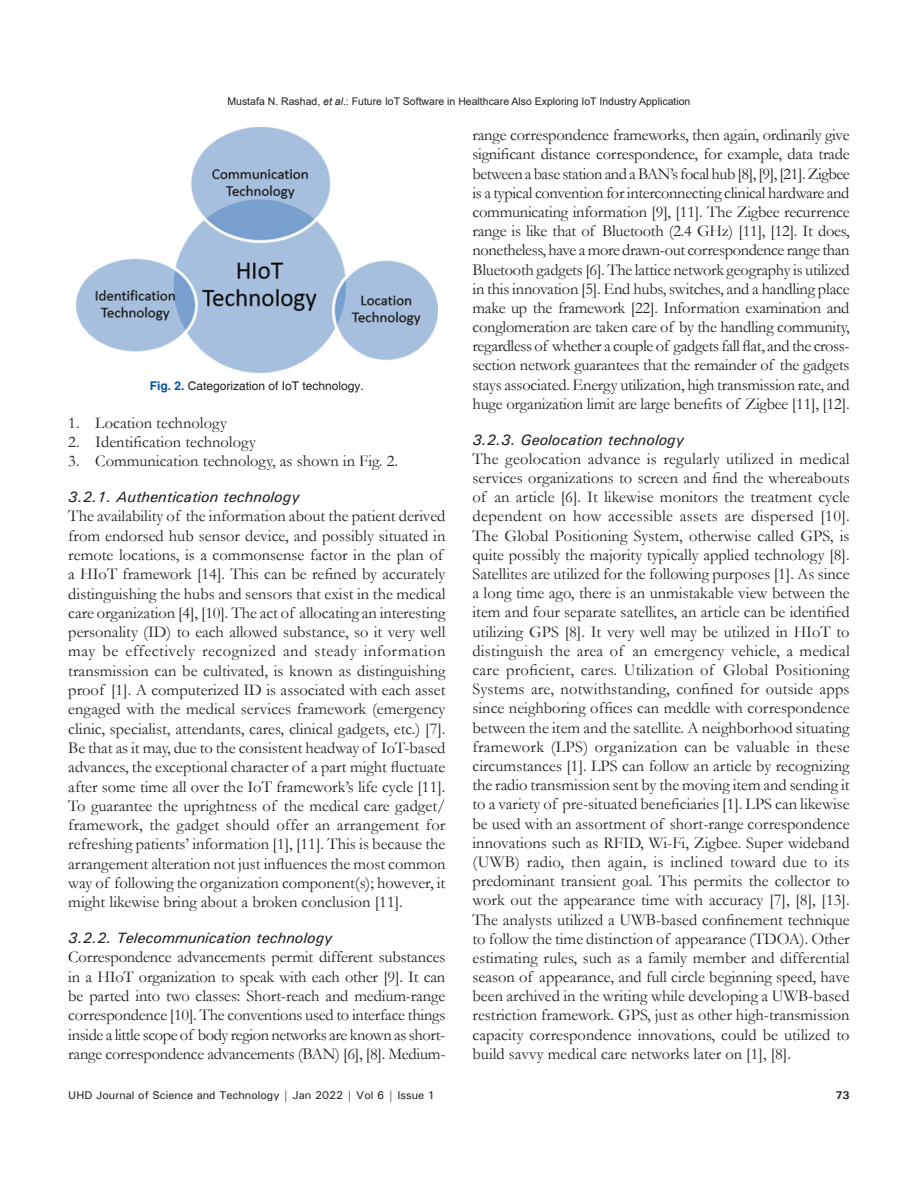
<style>
.page{position:relative;width:918px;height:1188px;background:#fff}
.page>*{position:absolute;margin:0;border:0;box-sizing:border-box;transform-origin:0 0}
.TX{font:16.5px/19.2px "Garamond";color:#231f20;text-align:justify}
.L{font:16.5px "Garamond";color:#231f20}
.LL{font:16.5px "Garamond";color:#231f20}
.t1{font:italic 500 15px "Univers";color:#231f20}
.FGC{font:12px "Helvetica";color:#231f20}
.t2{font:500 11.25px "Univers";color:#231f20}
.t3{font:700 11.25px "Univers";color:#231f20}
.t4{font:10.5px "Arial";color:#231f20}
.s1{font-style:italic}
.s2{font-weight:700;color:#0551a4}
</style>
<div class="page">
<img style="left:76px;top:128px;width:362px;height:244px">
<p class="t4" style="left:227px;top:94px;width:465px">Mustafa N. Rashad, <span class="s1">et al</span>.: Future IoT Software in Healthcare Also Exploring IoT Industry Application</p>
<p class="FGC" style="left:150px;top:379px;width:216px"><span class="s2">Fig. 2.</span> Categorization of IoT technology.</p>
<p class="L" style="left:68px;top:411px;width:160px">1. Location technology</p>
<p class="L" style="left:68px;top:431px;width:189px">2. Identification technology</p>
<p class="LL" style="left:68px;top:450px;width:331px">3. Communication technology, as shown in Fig. 2.</p>
<h3 class="t1" style="left:68px;top:487px;width:233px">3.2.1. Authentication technology</h3>
<p class="TX" style="left:68px;top:506px;width:379px;text-align:left">The availability of the information about the patient derived from endorsed hub sensor device, and possibly situated in remote locations, is a commonsense factor in the plan of a HIoT framework [14]. This can be refined by accurately distinguishing the hubs and sensors that exist in the medical care organization [4], [10]. The act of allocating an interesting personality (ID) to each allowed substance, so it very well may be effectively recognized and steady information transmission can be cultivated, is known as distinguishing proof [1]. A computerized ID is associated with each asset engaged with the medical services framework (emergency clinic, specialist, attendants, cares, clinical gadgets, etc.) [7].<br>Be that as it may, due to the consistent headway of IoT-based advances, the exceptional character of a part might fluctuate after some time all over the IoT framework’s life cycle [11].<br>To guarantee the uprightness of the medical care gadget/ framework, the gadget should offer an arrangement for refreshing patients’ information [1], [11]. This is because the arrangement alteration not just influences the most common way of following the organization component(s); however, it might likewise bring about a broken conclusion [11].</p>
<h3 class="t1" style="left:68px;top:928px;width:266px">3.2.2. Telecommunication technology</h3>
<p class="TX" style="left:68px;top:947px;width:379px">Correspondence advancements permit different substances in a HIoT organization to speak with each other [9]. It can be parted into two classes: Short-reach and medium-range correspondence [10]. The conventions used to interface things inside a little scope of body region networks are known as short&shy;range correspondence advancements (BAN) [6], [8]. Medium-</p>
<p class="TX" style="left:473px;top:125px;width:379px">range correspondence frameworks, then again, ordinarily give significant distance correspondence, for example, data trade between a base station and a BAN’s focal hub [8], [9], [21]. Zigbee is a typical convention for interconnecting clinical hardware and communicating information [9], [11]. The Zigbee recurrence range is like that of Bluetooth (2.4 GHz) [11], [12]. It does, nonetheless, have a more drawn-out correspondence range than Bluetooth gadgets [6]. The lattice network geography is utilized in this innovation [5]. End hubs, switches, and a handling place make up the framework [22]. Information examination and conglomeration are taken care of by the handling community, regardless of whether a couple of gadgets fall flat, and the cross&shy;section network guarantees that the remainder of the gadgets stays associated. Energy utilization, high transmission rate, and huge organization limit are large benefits of Zigbee [11], [12].</p>
<h3 class="t1" style="left:473px;top:430px;width:213px">3.2.3. Geolocation technology</h3>
<p class="TX" style="left:473px;top:449px;width:379px">The geolocation advance is regularly utilized in medical services organizations to screen and find the whereabouts of an article [6]. It likewise monitors the treatment cycle dependent on how accessible assets are dispersed [10].<br>The Global Positioning System, otherwise called GPS, is quite possibly the majority typically applied technology [8].<br>Satellites are utilized for the following purposes [1]. As since a long time ago, there is an unmistakable view between the item and four separate satellites, an article can be identified utilizing GPS [8]. It very well may be utilized in HIoT to distinguish the area of an emergency vehicle, a medical care proficient, cares. Utilization of Global Positioning Systems are, notwithstanding, confined for outside apps since neighboring offices can meddle with correspondence between the item and the satellite. A neighborhood situating framework (LPS) organization can be valuable in these circumstances [1]. LPS can follow an article by recognizing the radio transmission sent by the moving item and sending it to a variety of pre-situated beneficiaries [1]. LPS can likewise be used with an assortment of short-range correspondence innovations such as RFID, Wi-Fi, Zigbee. Super wideband (UWB) radio, then again, is inclined toward due to its predominant transient goal. This permits the collector to work out the appearance time with accuracy [7], [8], [13].<br>The analysts utilized a UWB-based confinement technique to follow the time distinction of appearance (TDOA). Other estimating rules, such as a family member and differential season of appearance, and full circle beginning speed, have been archived in the writing while developing a UWB-based restriction framework. GPS, just as other high-transmission capacity correspondence innovations, could be utilized to build savvy medical care networks later on [1], [8].</p>
<p class="t2" style="left:68px;top:1088px;width:368px">UHD Journal of Science and Technology | Jan 2022 | Vol 6 | Issue 1</p>
<p class="t3" style="left:836px;top:1088px;width:16px">73</p>
</div>
